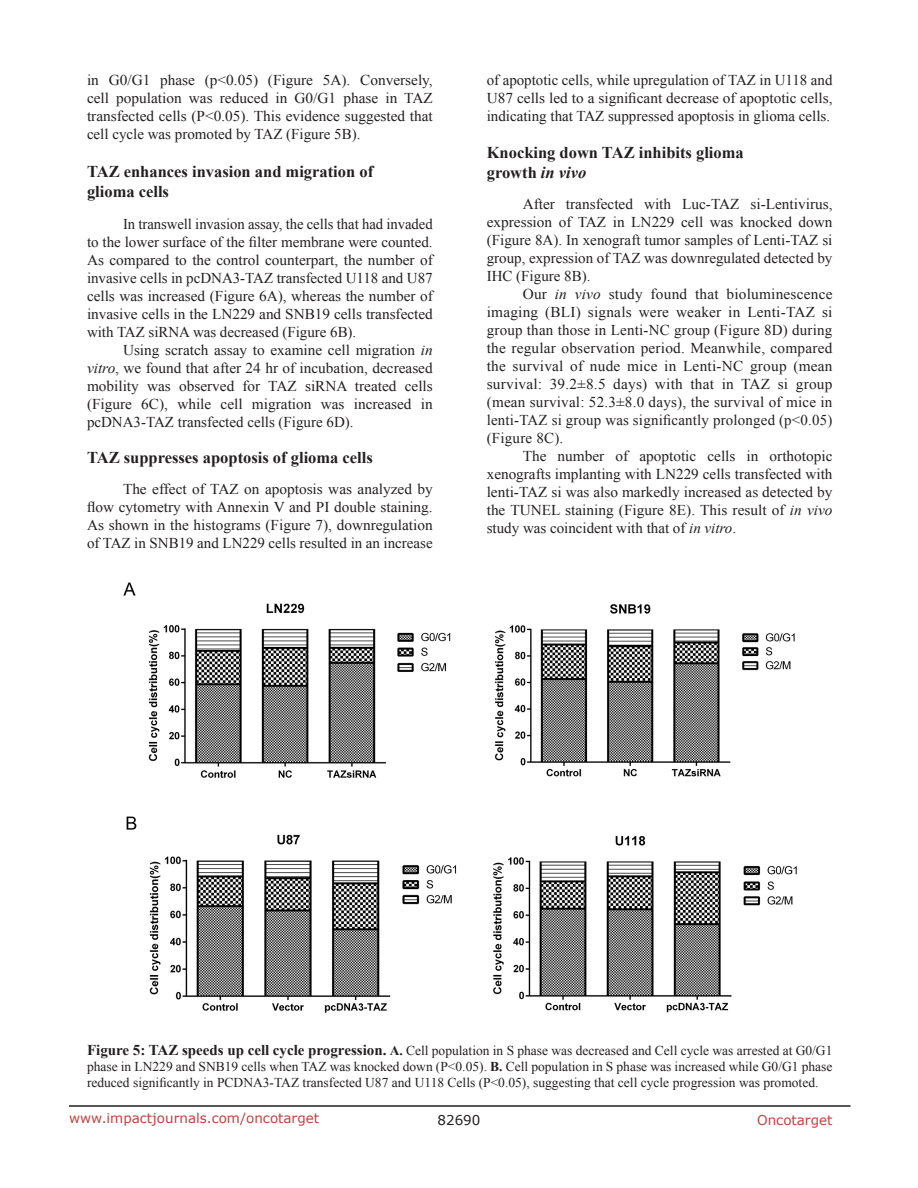
<style>
.page{position:relative;width:918px;height:1188px;background:#fff}
.page>*{position:absolute;margin:0;border:0;box-sizing:border-box;transform-origin:0 0}
.SubHeading{font:700 16.5px/19.8px "Times New Roman";color:#231f20}
.BodyText{font:15px/18px "Times New Roman";color:#231f20;text-align:justify}
.figuretext{font:13.5px/16.2px "Times New Roman";color:#231f20;text-align:justify}
.t1{font:13.5px "Verdana";color:#c24141}
.t2{font:13.5px "Verdana";color:#231f20}
.s1{font-style:italic}
.s2{font-weight:700;font-size:15px}
.s3{font-weight:700}
</style>
<div class="page">
<hr style="left:69px;top:1105px;width:781px;height:2px;background:#231f20">
<img style="left:123px;top:582px;width:674px;height:431px">
<p class="BodyText" style="left:87px;top:71px;width:347px">in G0/G1 phase (p&lt;0.05) (Figure 5A). Conversely, cell population was reduced in G0/G1 phase in TAZ transfected cells (P&lt;0.05). This evidence suggested that cell cycle was promoted by TAZ (Figure 5B).</p>
<p class="SubHeading" style="left:87px;top:161px;width:288px">TAZ enhances invasion and migration of glioma cells</p>
<p class="BodyText" style="left:87px;top:214px;width:347px;text-indent:36px">In transwell invasion assay, the cells that had invaded to the lower surface of the filter membrane were counted.<br>As compared to the control counterpart, the number of invasive cells in pcDNA3-TAZ transfected U118 and U87 cells was increased (Figure 6A), whereas the number of invasive cells in the LN229 and SNB19 cells transfected with TAZ siRNA was decreased (Figure 6B).</p>
<p class="BodyText" style="left:87px;top:340px;width:347px;text-indent:36px">Using scratch assay to examine cell migration <span class="s1">in vitro</span>, we found that after 24 hr of incubation, decreased mobility was observed for TAZ siRNA treated cells (Figure 6C), while cell migration was increased in pcDNA3-TAZ transfected cells (Figure 6D).</p>
<p class="SubHeading" style="left:87px;top:447px;width:287px">TAZ suppresses apoptosis of glioma cells</p>
<p class="BodyText" style="left:87px;top:480px;width:347px;text-indent:36px">The effect of TAZ on apoptosis was analyzed by flow cytometry with Annexin V and PI double staining.<br>As shown in the histograms (Figure 7), downregulation of TAZ in SNB19 and LN229 cells resulted in an increase</p>
<p class="BodyText" style="left:487px;top:71px;width:347px">of apoptotic cells, while upregulation of TAZ in U118 and U87 cells led to a significant decrease of apoptotic cells, indicating that TAZ suppressed apoptosis in glioma cells.</p>
<p class="SubHeading" style="left:487px;top:142px;width:259px">Knocking down TAZ inhibits glioma growth <span class="s1">in vivo</span></p>
<p class="BodyText" style="left:487px;top:195px;width:347px;text-indent:36px">After transfected with Luc-TAZ si-Lentivirus, expression of TAZ in LN229 cell was knocked down (Figure 8A). In xenograft tumor samples of Lenti-TAZ si group, expression of TAZ was downregulated detected by IHC (Figure 8B).</p>
<p class="BodyText" style="left:487px;top:285px;width:347px;text-indent:36px">Our <span class="s1">in vivo</span> study found that bioluminescence imaging (BLI) signals were weaker in Lenti-TAZ si group than those in Lenti-NC group (Figure 8D) during the regular observation period. Meanwhile, compared the survival of nude mice in Lenti-NC group (mean survival: 39.2±8.5 days) with that in TAZ si group (mean survival: 52.3±8.0 days), the survival of mice in lenti-TAZ si group was significantly prolonged (p&lt;0.05) (Figure 8C).</p>
<p class="BodyText" style="left:487px;top:447px;width:347px;text-indent:36px">The number of apoptotic cells in orthotopic xenografts implanting with LN229 cells transfected with lenti-TAZ si was also markedly increased as detected by the TUNEL staining (Figure 8E). This result of <span class="s1">in vivo </span>study was coincident with that of <span class="s1">in vitro</span>.</p>
<p class="figuretext" style="left:87px;top:1042px;width:747px"><span class="s2">Figure 5: TAZ speeds up cell cycle progression.</span> <span class="s3">A.</span> Cell population in S phase was decreased and Cell cycle was arrested at G0/G1 phase in LN229 and SNB19 cells when TAZ was knocked down (P&lt;0.05). <span class="s3">B.</span> Cell population in S phase was increased while G0/G1 phase reduced significantly in PCDNA3-TAZ transfected U87 and U118 Cells (P&lt;0.05), suggesting that cell cycle progression was promoted.</p>
<p class="t1" style="left:69px;top:1109px;width:252px">www.impactjournals.com/oncotarget</p>
<p class="t2" style="left:438px;top:1111px;width:44px">82690</p>
<p class="t1" style="left:757px;top:1111px;width:77px">Oncotarget</p>
</div>
